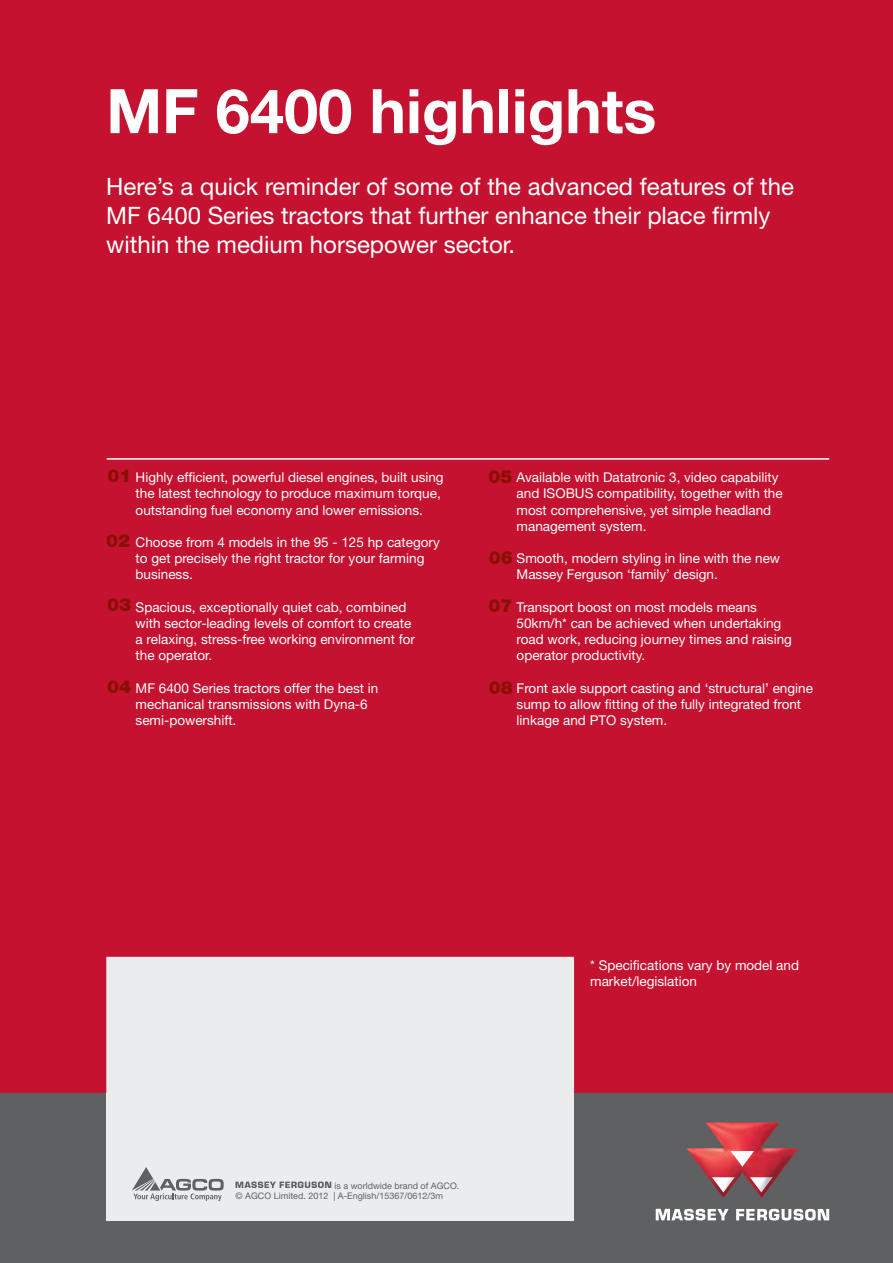
<style>
.page{position:relative;width:893px;height:1263px;background:#fff}
.page>*{position:absolute;margin:0;border:0;box-sizing:border-box;transform-origin:0 0}
.t1{font:700 61.5px "Helvetica Neue";color:#fff}
.t2{font:24px/28.8px "Helvetica Neue";color:#fff}
.t3{font:900 18px "Helvetica Neue";color:#8b0f04}
.t4{font:13.5px/16.2px "Helvetica Neue";color:#fff}
.t5{font:9px "Helvetica Neue";color:#5f6062}
</style>
<div class="page">
<div style="left:0;top:1093px;width:893px;height:170px;background:#5f6062"></div>
<div style="left:106px;top:957px;width:468px;height:263px;background:#ebeced"></div>
<svg style="left:132px;top:1167px;width:92px;height:34px"></svg>
<svg style="left:656px;top:1209px;width:73px;height:11px"></svg>
<svg style="left:736px;top:1209px;width:93px;height:11px"></svg>
<svg style="left:687px;top:1123px;width:111px;height:75px"></svg>
<div style="left:0;top:0;width:893px;height:1093px;background:#c41230"></div>
<hr style="left:107px;top:458px;width:722px;height:2px;background:#fff">
<svg style="left:235px;top:1181px;width:96px;height:7px"></svg>
<h1 class="t1" style="left:106px;top:73px;width:552px">MF 6400 highlights</h1>
<h2 class="t2" style="left:106px;top:172px;width:689px">Here’s a quick reminder of some of the advanced features of the<br>MF 6400 Series tractors that further enhance their place firmly within the medium horsepower sector.</h2>
<h3 class="t3" style="left:107px;top:465px;width:26px">01</h3>
<p class="t4" style="left:136px;top:469px;width:310px">Highly efficient, powerful diesel engines, built using the latest technology to produce maximum torque, outstanding fuel economy and lower emissions.</p>
<p class="t4" style="left:136px;top:534px;width:306px">Choose from 4 models in the 95 - 125 hp category to get precisely the right tractor for your farming business.</p>
<p class="t4" style="left:136px;top:599px;width:281px">Spacious, exceptionally quiet cab, combined with sector-leading levels of comfort to create a relaxing, stress-free working environment for the operator.</p>
<p class="t4" style="left:136px;top:680px;width:244px">MF 6400 Series tractors offer the best in mechanical transmissions with Dyna-6 semi-powershift.</p>
<h3 class="t3" style="left:106px;top:530px;width:26px">02</h3>
<h3 class="t3" style="left:107px;top:594px;width:26px">03</h3>
<h3 class="t3" style="left:107px;top:676px;width:26px">04</h3>
<h3 class="t3" style="left:488px;top:466px;width:26px">05</h3>
<p class="t4" style="left:517px;top:469px;width:268px">Available with Datatronic 3, video capability and ISOBUS compatibility, together with the most comprehensive, yet simple headland management system.</p>
<p class="t4" style="left:517px;top:550px;width:265px">Smooth, modern styling in line with the new<br>Massey Ferguson ‘family’ design.</p>
<p class="t4" style="left:517px;top:599px;width:277px">Transport boost on most models means 50km/h* can be achieved when undertaking road work, reducing journey times and raising operator productivity.</p>
<p class="t4" style="left:517px;top:680px;width:298px">Front axle support casting and ‘structural’ engine sump to allow fitting of the fully integrated front linkage and PTO system.</p>
<h3 class="t3" style="left:489px;top:547px;width:26px">06</h3>
<h3 class="t3" style="left:488px;top:595px;width:26px">07</h3>
<h3 class="t3" style="left:489px;top:677px;width:26px">08</h3>
<p class="t5" style="left:334px;top:1180px;width:126px">is a worldwide brand of AGCO.</p>
<p class="t5" style="left:235px;top:1190px;width:209px">© AGCO Limited. 2012 | A-English/15367/0612/3m</p>
<p class="t4" style="left:590px;top:956px;width:210px">* Specifications vary by model and market/legislation</p>
</div>
